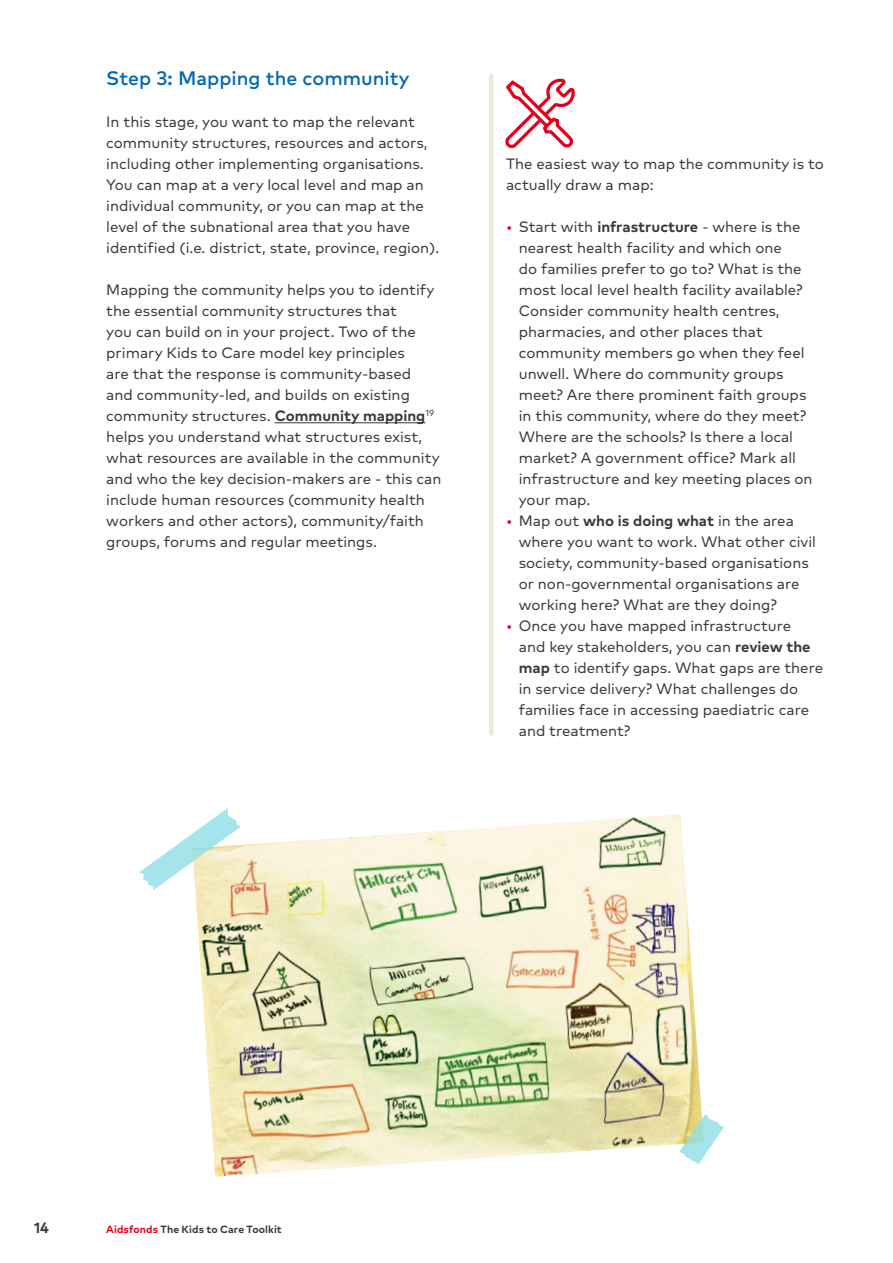
<style>
.page{position:relative;width:893px;height:1263px;background:#fff}
.page>*{position:absolute;margin:0;border:0;box-sizing:border-box;transform-origin:0 0}
.t1{font:500 19.5px "FF Mark Pro AF";color:#0068b4}
.t2{font:15px/21px "FF Mark Pro AF";color:#3a3a39}
.t3{font:700 15px "FF Mark Pro AF";color:#3a3a39}
.t4{font:700 10.5px "FF Mark Pro AF";letter-spacing:.01em;color:#3a3a39}
.s1{font-weight:700}
.s2{color:#e3001d}
</style>
<div class="page">
<hr style="left:275px;top:422px;width:150px;height:1px;background:#3a3a39">
<svg style="left:505px;top:78px;width:70px;height:71px"></svg>
<hr style="left:489px;top:76px;width:4px;height:658px;background:#e1eed9">
<img style="left:195px;top:814px;width:507px;height:363px">
<svg style="left:679px;top:1114px;width:45px;height:51px"></svg>
<svg style="left:139px;top:808px;width:102px;height:82px"></svg>
<h1 class="t1" style="left:106px;top:63px;width:305px">Step 3: Mapping the community</h1>
<p class="t2" style="left:106px;top:110px;width:334px">In this stage, you want to map the relevant community structures, resources and actors, including other implementing organisations.<br>You can map at a very local level and map an individual community, or you can map at the level of the subnational area that you have identified (i.e. district, state, province, region).</p>
<p class="t2" style="left:106px;top:278px;width:337px">Mapping the community helps you to identify the essential community structures that<br>you can build on in your project. Two of the primary Kids to Care model key principles<br>are that the response is community-based and community-led, and builds on existing community structures. <span class="s1">Community mapping</span><sup>19 </sup>helps you understand what structures exist, what resources are available in the community and who the key decision-makers are - this can include human resources (community health workers and other actors), community/faith groups, forums and regular meetings.</p>
<p class="t2" style="left:506px;top:152px;width:319px">The easiest way to map the community is to actually draw a map:</p>
<p class="t2" style="left:519px;top:215px;width:295px;text-indent:-13px"><span class="s2">•</span> Start with <span class="s1">infrastructure</span> - where is the nearest health facility and which one<br>do families prefer to go to? What is the most local level health facility available?<br>Consider community health centres, pharmacies, and other places that community members go when they feel unwell. Where do community groups meet? Are there prominent faith groups in this community, where do they meet?<br>Where are the schools? Is there a local market? A government office? Mark all infrastructure and key meeting places on your map.</p>
<p class="t2" style="left:519px;top:509px;width:299px;text-indent:-13px"><span class="s2">•</span> Map out <span class="s1">who is doing what</span> in the area where you want to work. What other civil society, community-based organisations or non-governmental organisations are working here? What are they doing?</p>
<p class="t2" style="left:519px;top:614px;width:306px;text-indent:-13px"><span class="s2">•</span> Once you have mapped infrastructure<br>and key stakeholders, you can <span class="s1">review the map</span> to identify gaps. What gaps are there in service delivery? What challenges do families face in accessing paediatric care and treatment?</p>
<p class="t3" style="left:34px;top:1216px;width:16px">14</p>
<p class="t4" style="left:106px;top:1221px;width:177px"><span class="s2">Aidsfonds</span> The Kids to Care Toolkit</p>
</div>
